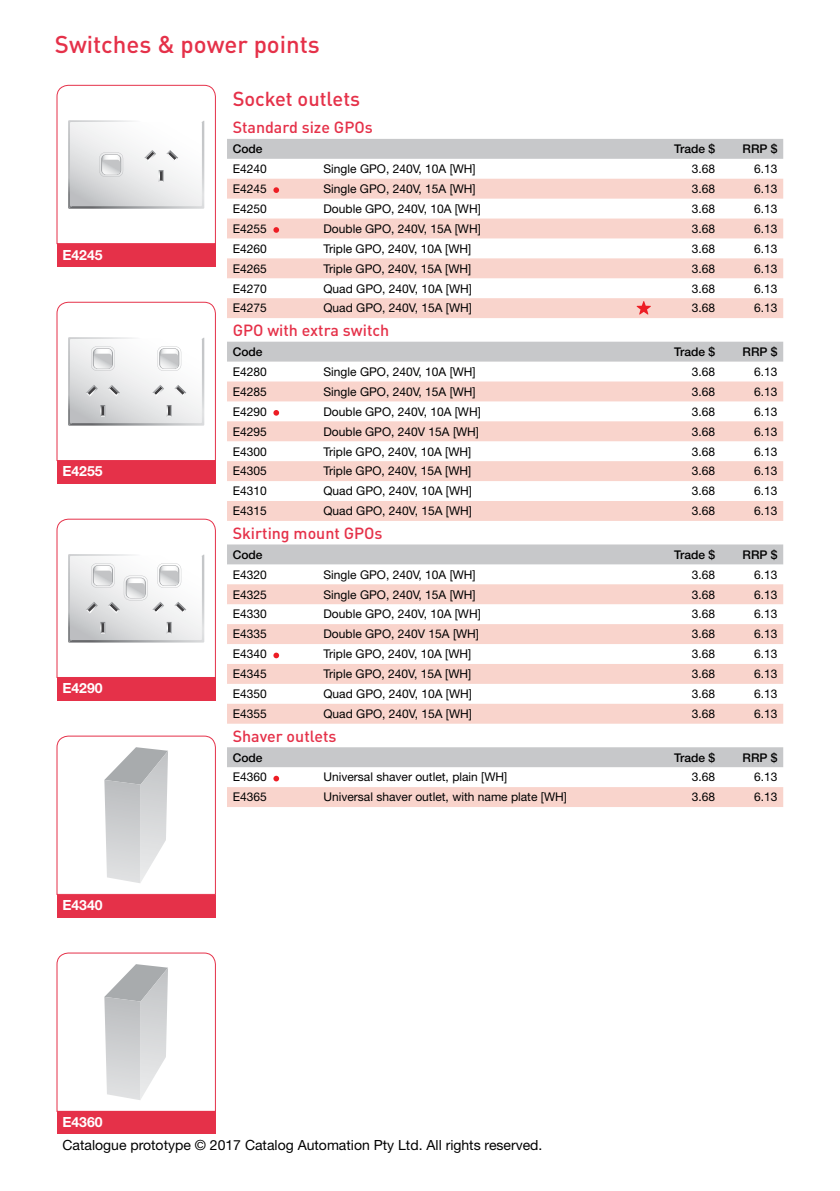
<style>
.page{position:relative;width:840px;height:1191px;background:#fff}
.page>*{position:absolute;margin:0;border:0;box-sizing:border-box;transform-origin:0 0}
.t1{font:500 24px "DINOT";color:#e53149}
.t2{font:500 20px "DINOT";color:#e53149}
.t3{font:500 16px "DINOT";color:#e53149}
.t4{font:14px "Helvetica Neue LT Std";color:#000}
.t5{font:700 14px "Helvetica Neue LT Std";color:#fff}
.t6{font:12px "Helvetica Neue LT Std";color:#000}
.t7{font:500 12px "Helvetica Neue LT Std";color:#000}
</style>
<div class="page">
<div style="left:57px;top:894px;width:158px;height:23px;background:#e53149"></div>
<svg style="left:56px;top:735px;width:160px;height:160px"></svg>
<div style="left:57px;top:461px;width:158px;height:22px;background:#e53149"></div>
<svg style="left:56px;top:302px;width:160px;height:159px"></svg>
<div style="left:57px;top:677px;width:158px;height:23px;background:#e53149"></div>
<svg style="left:56px;top:518px;width:160px;height:160px"></svg>
<div style="left:57px;top:1111px;width:158px;height:23px;background:#e53149"></div>
<svg style="left:56px;top:952px;width:160px;height:159px"></svg>
<div style="left:57px;top:244px;width:158px;height:22px;background:#e53149"></div>
<svg style="left:56px;top:85px;width:160px;height:159px"></svg>
<svg style="left:227px;top:139px;width:555px;height:40px"></svg>
<svg style="left:227px;top:179px;width:555px;height:628px"></svg>
<svg style="left:273px;top:187px;width:6px;height:6px"></svg>
<svg style="left:273px;top:227px;width:6px;height:6px"></svg>
<svg style="left:636px;top:301px;width:14px;height:14px"></svg>
<svg style="left:273px;top:410px;width:6px;height:6px"></svg>
<svg style="left:273px;top:652px;width:6px;height:6px"></svg>
<svg style="left:273px;top:775px;width:6px;height:6px"></svg>
<h1 class="t1" style="left:55px;top:29px;width:266px">Switches &amp; power points</h1>
<h2 class="t2" style="left:232px;top:86px;width:129px">Socket outlets</h2>
<h3 class="t3" style="left:232px;top:117px;width:141px">Standard size GPOs</h3>
<p class="t7" style="left:232px;top:142px;width:31px">Code</p>
<p class="t7" style="left:673px;top:142px;width:42px">Trade $</p>
<p class="t7" style="left:742px;top:142px;width:36px">RRP $</p>
<p class="t6" style="left:232px;top:162px;width:36px">E4240</p>
<p class="t6" style="left:323px;top:162px;width:154px">Single GPO, 240V, 10A [WH]</p>
<p class="t6" style="left:691px;top:162px;width:25px">3.68</p>
<p class="t6" style="left:753px;top:162px;width:25px">6.13</p>
<p class="t6" style="left:232px;top:181px;width:36px">E4245</p>
<p class="t6" style="left:323px;top:181px;width:154px">Single GPO, 240V, 15A [WH]</p>
<p class="t6" style="left:691px;top:181px;width:25px">3.68</p>
<p class="t6" style="left:753px;top:181px;width:25px">6.13</p>
<p class="t6" style="left:232px;top:201px;width:36px">E4250</p>
<p class="t6" style="left:323px;top:201px;width:159px">Double GPO, 240V, 10A [WH]</p>
<p class="t6" style="left:691px;top:201px;width:25px">3.68</p>
<p class="t6" style="left:753px;top:201px;width:25px">6.13</p>
<p class="t6" style="left:232px;top:221px;width:36px">E4255</p>
<p class="t6" style="left:323px;top:221px;width:159px">Double GPO, 240V, 15A [WH]</p>
<p class="t6" style="left:691px;top:221px;width:25px">3.68</p>
<p class="t6" style="left:753px;top:221px;width:25px">6.13</p>
<p class="t6" style="left:232px;top:241px;width:36px">E4260</p>
<p class="t6" style="left:323px;top:241px;width:149px">Triple GPO, 240V, 10A [WH]</p>
<p class="t6" style="left:691px;top:241px;width:25px">3.68</p>
<p class="t6" style="left:753px;top:241px;width:25px">6.13</p>
<p class="t6" style="left:232px;top:261px;width:36px">E4265</p>
<p class="t6" style="left:323px;top:261px;width:149px">Triple GPO, 240V, 15A [WH]</p>
<p class="t6" style="left:691px;top:261px;width:25px">3.68</p>
<p class="t6" style="left:753px;top:261px;width:25px">6.13</p>
<p class="t6" style="left:232px;top:281px;width:36px">E4270</p>
<p class="t6" style="left:323px;top:281px;width:150px">Quad GPO, 240V, 10A [WH]</p>
<p class="t6" style="left:691px;top:281px;width:25px">3.68</p>
<p class="t6" style="left:753px;top:281px;width:25px">6.13</p>
<p class="t6" style="left:232px;top:301px;width:36px">E4275</p>
<p class="t6" style="left:323px;top:301px;width:150px">Quad GPO, 240V, 15A [WH]</p>
<p class="t6" style="left:691px;top:301px;width:25px">3.68</p>
<p class="t6" style="left:753px;top:301px;width:25px">6.13</p>
<h3 class="t3" style="left:232px;top:320px;width:158px">GPO with extra switch</h3>
<p class="t7" style="left:232px;top:344px;width:31px">Code</p>
<p class="t7" style="left:673px;top:344px;width:42px">Trade $</p>
<p class="t7" style="left:742px;top:344px;width:36px">RRP $</p>
<p class="t6" style="left:232px;top:364px;width:36px">E4280</p>
<p class="t6" style="left:323px;top:364px;width:154px">Single GPO, 240V, 10A [WH]</p>
<p class="t6" style="left:691px;top:364px;width:25px">3.68</p>
<p class="t6" style="left:753px;top:364px;width:25px">6.13</p>
<p class="t6" style="left:232px;top:384px;width:36px">E4285</p>
<p class="t6" style="left:323px;top:384px;width:154px">Single GPO, 240V, 15A [WH]</p>
<p class="t6" style="left:691px;top:384px;width:25px">3.68</p>
<p class="t6" style="left:753px;top:384px;width:25px">6.13</p>
<p class="t6" style="left:232px;top:404px;width:36px">E4290</p>
<p class="t6" style="left:323px;top:404px;width:159px">Double GPO, 240V, 10A [WH]</p>
<p class="t6" style="left:691px;top:404px;width:25px">3.68</p>
<p class="t6" style="left:753px;top:404px;width:25px">6.13</p>
<p class="t6" style="left:232px;top:424px;width:36px">E4295</p>
<p class="t6" style="left:323px;top:424px;width:157px">Double GPO, 240V 15A [WH]</p>
<p class="t6" style="left:691px;top:424px;width:25px">3.68</p>
<p class="t6" style="left:753px;top:424px;width:25px">6.13</p>
<p class="t6" style="left:232px;top:444px;width:36px">E4300</p>
<p class="t6" style="left:323px;top:444px;width:149px">Triple GPO, 240V, 10A [WH]</p>
<p class="t6" style="left:691px;top:444px;width:25px">3.68</p>
<p class="t6" style="left:753px;top:444px;width:25px">6.13</p>
<p class="t6" style="left:232px;top:464px;width:36px">E4305</p>
<p class="t6" style="left:323px;top:464px;width:149px">Triple GPO, 240V, 15A [WH]</p>
<p class="t6" style="left:691px;top:464px;width:25px">3.68</p>
<p class="t6" style="left:753px;top:464px;width:25px">6.13</p>
<p class="t6" style="left:232px;top:484px;width:36px">E4310</p>
<p class="t6" style="left:323px;top:484px;width:150px">Quad GPO, 240V, 10A [WH]</p>
<p class="t6" style="left:691px;top:484px;width:25px">3.68</p>
<p class="t6" style="left:753px;top:484px;width:25px">6.13</p>
<p class="t6" style="left:232px;top:504px;width:36px">E4315</p>
<p class="t6" style="left:323px;top:504px;width:150px">Quad GPO, 240V, 15A [WH]</p>
<p class="t6" style="left:691px;top:504px;width:25px">3.68</p>
<p class="t6" style="left:753px;top:504px;width:25px">6.13</p>
<h3 class="t3" style="left:232px;top:523px;width:151px">Skirting mount GPOs</h3>
<p class="t7" style="left:232px;top:547px;width:31px">Code</p>
<p class="t7" style="left:673px;top:547px;width:42px">Trade $</p>
<p class="t7" style="left:742px;top:547px;width:36px">RRP $</p>
<p class="t6" style="left:232px;top:567px;width:36px">E4320</p>
<p class="t6" style="left:323px;top:567px;width:154px">Single GPO, 240V, 10A [WH]</p>
<p class="t6" style="left:691px;top:567px;width:25px">3.68</p>
<p class="t6" style="left:753px;top:567px;width:25px">6.13</p>
<p class="t6" style="left:232px;top:587px;width:36px">E4325</p>
<p class="t6" style="left:323px;top:587px;width:154px">Single GPO, 240V, 15A [WH]</p>
<p class="t6" style="left:691px;top:587px;width:25px">3.68</p>
<p class="t6" style="left:753px;top:587px;width:25px">6.13</p>
<p class="t6" style="left:232px;top:607px;width:36px">E4330</p>
<p class="t6" style="left:323px;top:607px;width:159px">Double GPO, 240V, 10A [WH]</p>
<p class="t6" style="left:691px;top:607px;width:25px">3.68</p>
<p class="t6" style="left:753px;top:607px;width:25px">6.13</p>
<p class="t6" style="left:232px;top:627px;width:36px">E4335</p>
<p class="t6" style="left:323px;top:627px;width:157px">Double GPO, 240V 15A [WH]</p>
<p class="t6" style="left:691px;top:627px;width:25px">3.68</p>
<p class="t6" style="left:753px;top:627px;width:25px">6.13</p>
<p class="t6" style="left:232px;top:647px;width:36px">E4340</p>
<p class="t6" style="left:323px;top:647px;width:149px">Triple GPO, 240V, 10A [WH]</p>
<p class="t6" style="left:691px;top:647px;width:25px">3.68</p>
<p class="t6" style="left:753px;top:647px;width:25px">6.13</p>
<p class="t6" style="left:232px;top:667px;width:36px">E4345</p>
<p class="t6" style="left:323px;top:667px;width:149px">Triple GPO, 240V, 15A [WH]</p>
<p class="t6" style="left:691px;top:667px;width:25px">3.68</p>
<p class="t6" style="left:753px;top:667px;width:25px">6.13</p>
<p class="t6" style="left:232px;top:686px;width:36px">E4350</p>
<p class="t6" style="left:323px;top:686px;width:150px">Quad GPO, 240V, 10A [WH]</p>
<p class="t6" style="left:691px;top:686px;width:25px">3.68</p>
<p class="t6" style="left:753px;top:686px;width:25px">6.13</p>
<p class="t6" style="left:232px;top:706px;width:36px">E4355</p>
<p class="t6" style="left:323px;top:706px;width:150px">Quad GPO, 240V, 15A [WH]</p>
<p class="t6" style="left:691px;top:706px;width:25px">3.68</p>
<p class="t6" style="left:753px;top:706px;width:25px">6.13</p>
<h3 class="t3" style="left:232px;top:725px;width:105px">Shaver outlets</h3>
<p class="t7" style="left:232px;top:750px;width:31px">Code</p>
<p class="t7" style="left:673px;top:750px;width:42px">Trade $</p>
<p class="t7" style="left:742px;top:750px;width:36px">RRP $</p>
<p class="t6" style="left:232px;top:770px;width:36px">E4360</p>
<p class="t6" style="left:323px;top:770px;width:185px">Universal shaver outlet, plain [WH]</p>
<p class="t6" style="left:691px;top:770px;width:25px">3.68</p>
<p class="t6" style="left:753px;top:770px;width:25px">6.13</p>
<p class="t6" style="left:232px;top:790px;width:36px">E4365</p>
<p class="t6" style="left:323px;top:790px;width:245px">Universal shaver outlet, with name plate [WH]</p>
<p class="t6" style="left:691px;top:790px;width:25px">3.68</p>
<p class="t6" style="left:753px;top:790px;width:25px">6.13</p>
<p class="t5" style="left:62px;top:246px;width:42px">E4245</p>
<p class="t5" style="left:62px;top:463px;width:42px">E4255</p>
<p class="t5" style="left:62px;top:679px;width:42px">E4290</p>
<p class="t5" style="left:62px;top:896px;width:42px">E4340</p>
<p class="t5" style="left:62px;top:1113px;width:42px">E4360</p>
<p class="t4" style="left:62px;top:1136px;width:481px">Catalogue prototype © 2017 Catalog Automation Pty Ltd. All rights reserved.</p>
</div>
